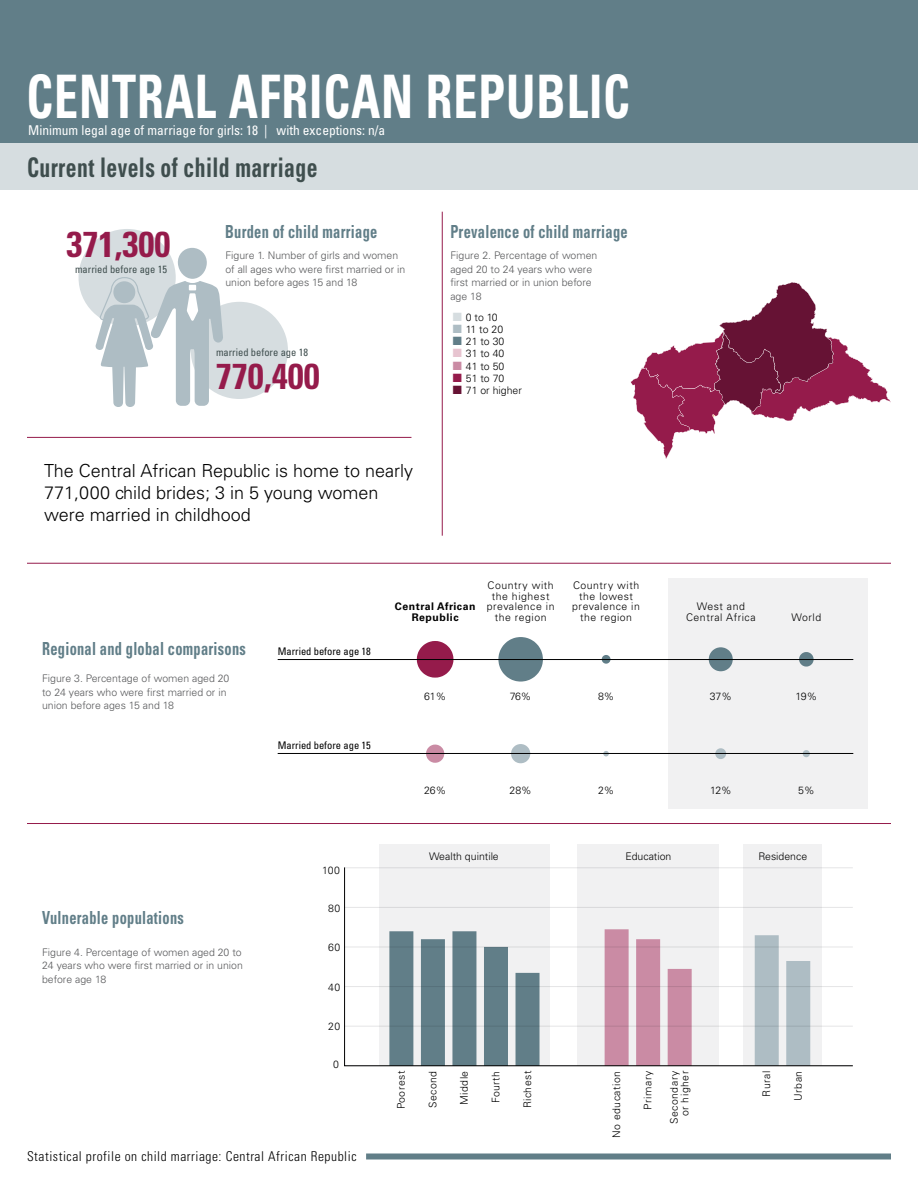
<style>
.page{position:relative;width:918px;height:1188px;background:#fff}
.page>*{position:absolute;margin:0;border:0;box-sizing:border-box;transform-origin:0 0}
.t1{font:81px "Chartwell Bubbles";color:#617e88}
.t2{font:81px "Chartwell Bubbles";color:#aebdc4}
.t3{font:81px "Chartwell Bubbles";color:#951b4b}
.t4{font:81px "Chartwell Bubbles";color:#ca8ba4}
.t5{font:700 condensed 60px "Univers LT Std";letter-spacing:.02em;color:#fff;scale:.8 1}
.t6{font:700 condensed 36px "Univers LT Std";color:#951b4b}
.t7{font:700 condensed 27px "Univers LT Std";letter-spacing:.02em;color:#3f4e4e;scale:.8 1}
.t8{font:700 condensed 18px "Univers LT Std";letter-spacing:.02em;color:#617e88;scale:.8 1}
.t9{font:300 18px/21.6px "Univers LT Std";color:#000}
.t10{font:300 condensed 13.5px "Univers LT Std";letter-spacing:.04em;color:#000}
.t11{font:condensed 13.5px "Univers LT Std";color:#fff}
.t12{font:300 10.5px/13.5px "Univers LT Std";color:#58595b}
.t13{font:300 10.5px/10.5px "Univers LT Std";letter-spacing:.05em;color:#000;text-align:center}
.t14{font:300 10.5px "Univers LT Std";color:#000}
.t15{font:condensed 10.5px "Univers LT Std";color:#3f4e4e}
.t16{font:condensed 10.5px "Univers LT Std";color:#000}
.t17{font:700 10.5px/10.5px "Univers LT Std";letter-spacing:.05em;color:#000;text-align:center}
.s1{color:#d6dde0}
.s2{color:#aebdc4}
.s3{color:#617e88}
.s4{color:#e7c4d0}
.s5{color:#ca8ba4}
.s6{color:#951b4b}
.s7{color:#661234}
</style>
<div class="page">
<div style="left:0;top:0;width:918px;height:183px;background:#617e88"></div>
<div style="left:0;top:144px;width:918px;height:46px;background:#d6dde0"></div>
<div style="left:79px;top:229px;width:97px;height:97px;background:#d6dde0;border-radius:50%"></div>
<div style="left:191px;top:302px;width:97px;height:97px;background:#d6dde0;border-radius:50%"></div>
<svg style="left:96px;top:248px;width:127px;height:159px"></svg>
<hr style="left:442px;top:212px;width:1px;height:324px;background:#951b4b">
<hr style="left:27px;top:437px;width:384px;height:1px;background:#951b4b">
<hr style="left:27px;top:563px;width:864px;height:1px;background:#951b4b">
<hr style="left:27px;top:823px;width:864px;height:1px;background:#951b4b">
<div style="left:379px;top:844px;width:170px;height:222px;background:#f1f1f2"></div>
<div style="left:578px;top:844px;width:141px;height:222px;background:#f1f1f2"></div>
<div style="left:744px;top:844px;width:78px;height:222px;background:#f1f1f2"></div>
<div style="left:668px;top:578px;width:200px;height:231px;background:#f1f1f2"></div>
<div style="left:366px;top:1154px;width:525px;height:6px;background:#617e88"></div>
<svg style="left:631px;top:282px;width:260px;height:177px"></svg>
<hr style="left:278px;top:753px;width:575px;height:1px;background:#000">
<hr style="left:278px;top:659px;width:575px;height:1px;background:#000">
<svg style="left:344px;top:867px;width:509px;height:199px"></svg>
<h2 class="t5" style="left:27px;top:59px;width:756px">CENTRAL AFRICAN REPUBLIC</h2>
<p class="t11" style="left:28px;top:122px;width:359px">Minimum legal age of marriage for girls: 18 | with exceptions: n/a</p>
<h3 class="t7" style="left:27px;top:151px;width:365px">Current levels of child marriage</h3>
<h3 class="t6" style="left:67px;top:222px;width:105px">371,300</h3>
<p class="t15" style="left:75px;top:262px;width:94px">married before age 15</p>
<h3 class="t8" style="left:225px;top:220px;width:192px">Burden of child marriage</h3>
<p class="t12" style="left:225px;top:249px;width:181px">Figure 1. Number of girls and women of all ages who were first married or in union before ages 15 and 18</p>
<p class="t15" style="left:216px;top:345px;width:94px">married before age 18</p>
<h3 class="t6" style="left:216px;top:354px;width:105px">770,400</h3>
<h3 class="t9" style="left:44px;top:460px;width:370px">The Central African Republic is home to nearly<br>771,000 child brides; 3 in 5 young women were married in childhood</h3>
<h3 class="t8" style="left:450px;top:220px;width:223px">Prevalence of child marriage</h3>
<p class="t12" style="left:450px;top:249px;width:149px">Figure 2. Percentage of women aged 20 to 24 years who were first married or in union before age 18</p>
<p class="t13" style="left:453px;top:312px;width:46px"><span class="s1">■</span> 0 to 10</p>
<p class="t13" style="left:453px;top:324px;width:52px"><span class="s2">■</span> 11 to 20</p>
<p class="t13" style="left:453px;top:336px;width:53px"><span class="s3">■</span> 21 to 30</p>
<p class="t13" style="left:453px;top:349px;width:53px"><span class="s4">■</span> 31 to 40</p>
<p class="t13" style="left:453px;top:361px;width:53px"><span class="s5">■</span> 41 to 50</p>
<p class="t13" style="left:453px;top:373px;width:53px"><span class="s6">■</span> 51 to 70</p>
<p class="t14" style="left:453px;top:384px;width:70px"><span class="s7">■</span> 71 or higher</p>
<h3 class="t8" style="left:42px;top:638px;width:256px">Regional and global comparisons</h3>
<p class="t12" style="left:42px;top:672px;width:189px">Figure 3. Percentage of women aged 20 to 24 years who were first married or in union before ages 15 and 18</p>
<p class="t16" style="left:278px;top:645px;width:95px">Married before age 18</p>
<p class="t16" style="left:278px;top:739px;width:95px">Married before age 15</p>
<p class="t13" style="left:487px;top:580px;width:69px">Country with the highest prevalence in the region</p>
<p class="t13" style="left:572px;top:580px;width:69px">Country with the lowest prevalence in the region</p>
<p class="t17" style="left:395px;top:601px;width:82px">Central African<br>Republic</p>
<p class="t13" style="left:686px;top:601px;width:71px">West and<br>Central Africa</p>
<h1 class="t3" style="left:415px;top:610px;width:42px">61</h1>
<h1 class="t1" style="left:496px;top:610px;width:50px">76</h1>
<h1 class="t1" style="left:600px;top:610px;width:14px">8</h1>
<h1 class="t1" style="left:707px;top:610px;width:30px">37</h1>
<p class="t13" style="left:424px;top:691px;width:24px">61%</p>
<p class="t13" style="left:510px;top:691px;width:23px">76%</p>
<p class="t13" style="left:598px;top:691px;width:18px">8%</p>
<p class="t13" style="left:710px;top:691px;width:24px">37%</p>
<h1 class="t4" style="left:424px;top:704px;width:24px">26</h1>
<h1 class="t2" style="left:509px;top:704px;width:25px">28</h1>
<h1 class="t2" style="left:601px;top:704px;width:11px">2</h1>
<h1 class="t2" style="left:713px;top:704px;width:16px">12</h1>
<p class="t13" style="left:424px;top:785px;width:24px">26%</p>
<p class="t13" style="left:510px;top:785px;width:24px">28%</p>
<p class="t13" style="left:598px;top:785px;width:18px">2%</p>
<p class="t13" style="left:710px;top:785px;width:23px">12%</p>
<p class="t13" style="left:792px;top:612px;width:31px">World</p>
<h1 class="t1" style="left:797px;top:610px;width:20px">19</h1>
<p class="t13" style="left:796px;top:691px;width:23px">19%</p>
<h1 class="t2" style="left:801px;top:704px;width:13px">5</h1>
<p class="t13" style="left:798px;top:785px;width:18px">5%</p>
<h3 class="t8" style="left:42px;top:906px;width:179px">Vulnerable populations</h3>
<p class="t12" style="left:42px;top:945px;width:202px;text-align:justify">Figure 4. Percentage of women aged 20 to 24 years who were first married or in union before age 18</p>
<p class="t13" style="left:322px;top:865px;width:19px">100</p>
<p class="t13" style="left:328px;top:903px;width:14px">80</p>
<p class="t13" style="left:328px;top:942px;width:14px">60</p>
<p class="t13" style="left:328px;top:982px;width:14px">40</p>
<p class="t13" style="left:328px;top:1021px;width:14px">20</p>
<p class="t13" style="left:333px;top:1059px;width:7px">0</p>
<p class="t10" style="left:27px;top:1148px;width:331px">Statistical profile on child marriage: Central African Republic</p>
<p class="t14" style="left:429px;top:850px;width:71px">Wealth quintile</p>
<p class="t14" style="left:625px;top:850px;width:48px">Education</p>
<p class="t14" style="left:758px;top:850px;width:50px">Residence</p>
<p class="t13" style="left:611px;top:1138px;width:69px;rotate:-90deg">No education</p>
<p class="t13" style="left:643px;top:1110px;width:40px;rotate:-90deg">Primary</p>
<p class="t13" style="left:669px;top:1124px;width:55px;text-align:right;rotate:-90deg">Secondary or higher</p>
<p class="t13" style="left:396px;top:1109px;width:40px;rotate:-90deg">Poorest</p>
<p class="t13" style="left:427px;top:1108px;width:39px;rotate:-90deg">Second</p>
<p class="t13" style="left:459px;top:1105px;width:36px;rotate:-90deg">Middle</p>
<p class="t13" style="left:491px;top:1103px;width:34px;rotate:-90deg">Fourth</p>
<p class="t13" style="left:522px;top:1108px;width:39px;rotate:-90deg">Richest</p>
<p class="t13" style="left:761px;top:1097px;width:27px;rotate:-90deg">Rural</p>
<p class="t13" style="left:793px;top:1101px;width:32px;rotate:-90deg">Urban</p>
</div>
